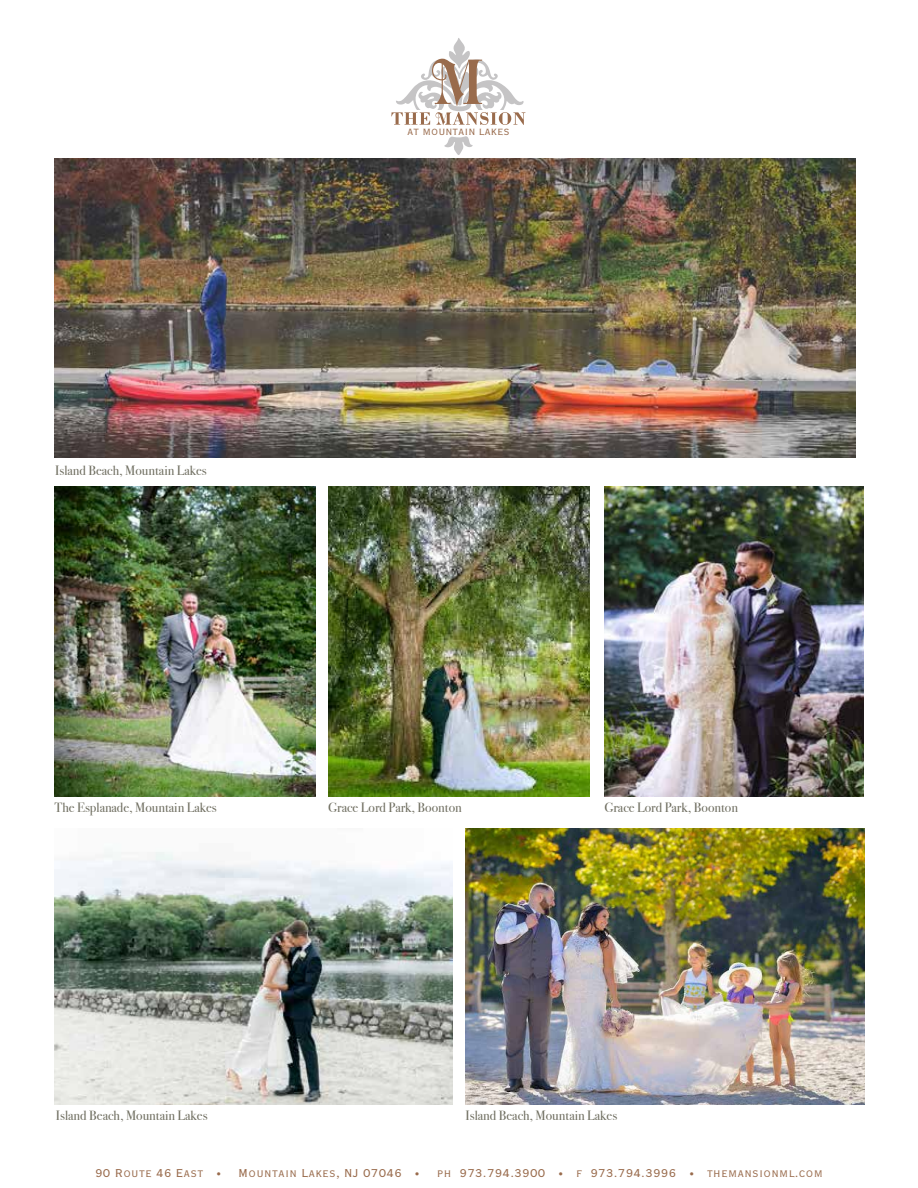
<style>
.page{position:relative;width:918px;height:1188px;background:#fff}
.page>*{position:absolute;margin:0;border:0;box-sizing:border-box;transform-origin:0 0}
.t1{font:15px "Copperplate Gothic Std 29 BC";letter-spacing:.02em;color:#996b4c}
.t2{font:14.1px "Copperplate Gothic Std 29 BC";color:#996b4c}
.t3{font:13.5px "Bodoni Svty Two OSITCTT";color:#6e6d5f}
.s1{font-size:12px}
</style>
<div class="page">
<img style="left:466px;top:828px;width:398px;height:276px">
<img style="left:54px;top:849px;width:399px;height:255px">
<img style="left:604px;top:486px;width:260px;height:311px">
<img style="left:54px;top:486px;width:262px;height:311px">
<img style="left:328px;top:486px;width:261px;height:311px">
<img style="left:55px;top:158px;width:800px;height:300px">
<svg style="left:444px;top:136px;width:29px;height:19px"></svg>
<svg style="left:391px;top:38px;width:134px;height:87px"></svg>
<p class="t3" style="left:55px;top:462px;width:153px">Island Beach, Mountain Lakes</p>
<p class="t2" style="left:407px;top:124px;width:104px">at mountain lakes</p>
<p class="t3" style="left:54px;top:800px;width:164px">The Esplanade, Mountain Lakes</p>
<p class="t3" style="left:328px;top:800px;width:135px">Grace Lord Park, Boonton</p>
<p class="t3" style="left:604px;top:800px;width:135px">Grace Lord Park, Boonton</p>
<p class="t3" style="left:56px;top:1107px;width:153px">Island Beach, Mountain Lakes</p>
<p class="t3" style="left:466px;top:1107px;width:153px">Island Beach, Mountain Lakes</p>
<p class="t1" style="left:95px;top:1165px;width:729px">90 Route 46 East <span class="s1">•</span> Mountain Lakes, NJ 07046 <span class="s1">•</span> ph 973.794.3900 <span class="s1">•</span> f 973.794.3996 <span class="s1">•</span> themansionml.com</p>
</div>
